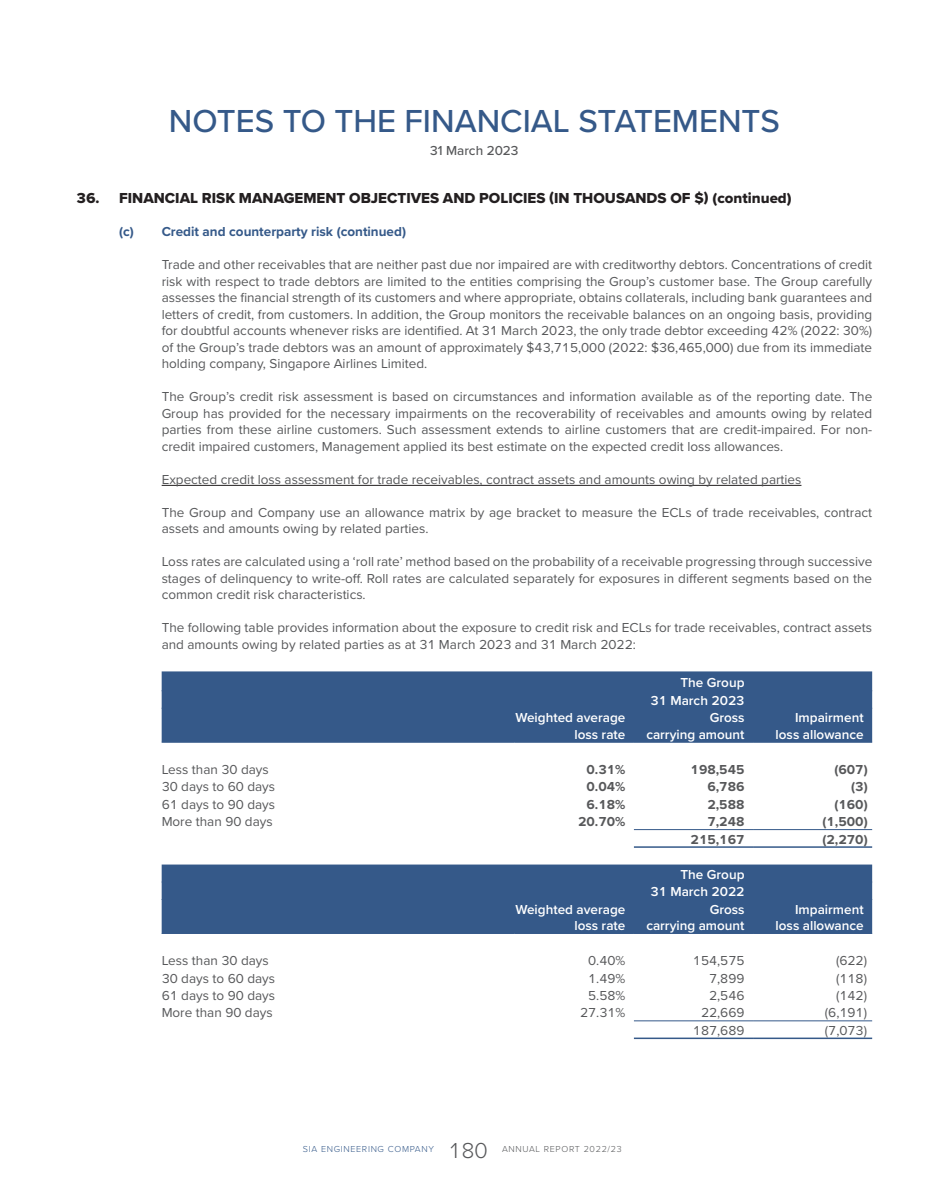
<style>
.page{position:relative;width:936px;height:1191px;background:#fff}
.page>*{position:absolute;margin:0;border:0;box-sizing:border-box;transform-origin:0 0}
.t1{font:500 33px "Proxima Nova";color:#355989}
.t2{font:300 22.5px "Proxima Nova";color:#57585a}
.t3{font:15px "Proxima Nova Extrabld";color:#231f20}
.t4{font:13.5px/16.5px "Proxima Nova";color:#57585a;text-align:justify}
.t5{font:600 13.5px/16.5px "Proxima Nova";color:#fff;text-align:right}
.t6{font:700 13.5px "Proxima Nova";color:#57585a}
.t7{font:700 13.5px "Proxima Nova";color:#355989}
.t8{font:500 13.5px "Proxima Nova";color:#57585a}
.t9{font:300 9px "Proxima Nova";letter-spacing:.075em;color:#355989}
.t10{font:300 9px "Proxima Nova";letter-spacing:.075em;color:#57585a}
</style>
<div class="page">
<hr style="left:162px;top:485px;width:639px;height:1px;background:#231f20">
<svg style="left:162px;top:671px;width:710px;height:262px;fill:#355989"></svg>
<hr style="left:162px;top:690px;width:352px;height:1px;background:#355989">
<hr style="left:753px;top:690px;width:119px;height:1px;background:#355989">
<hr style="left:162px;top:708px;width:352px;height:1px;background:#355989">
<hr style="left:753px;top:708px;width:119px;height:1px;background:#355989">
<hr style="left:162px;top:881px;width:352px;height:1px;background:#355989">
<hr style="left:753px;top:881px;width:119px;height:1px;background:#355989">
<hr style="left:162px;top:899px;width:352px;height:1px;background:#355989">
<hr style="left:162px;top:742px;width:352px;height:1px;background:#355989">
<hr style="left:514px;top:742px;width:120px;height:1px;background:#355989">
<hr style="left:634px;top:742px;width:119px;height:1px;background:#355989">
<hr style="left:753px;top:742px;width:119px;height:1px;background:#355989">
<hr style="left:753px;top:899px;width:119px;height:1px;background:#355989">
<hr style="left:514px;top:690px;width:120px;height:1px;background:#355989">
<hr style="left:634px;top:690px;width:119px;height:1px;background:#355989">
<hr style="left:514px;top:708px;width:120px;height:1px;background:#355989">
<hr style="left:634px;top:708px;width:119px;height:1px;background:#355989">
<hr style="left:634px;top:829px;width:119px;height:1px;background:#355989">
<hr style="left:753px;top:829px;width:119px;height:1px;background:#355989">
<hr style="left:514px;top:899px;width:120px;height:1px;background:#355989">
<hr style="left:634px;top:899px;width:119px;height:1px;background:#355989">
<hr style="left:634px;top:846px;width:119px;height:2px;background:#355989">
<hr style="left:753px;top:846px;width:119px;height:2px;background:#355989">
<hr style="left:514px;top:881px;width:120px;height:1px;background:#355989">
<hr style="left:634px;top:881px;width:119px;height:1px;background:#355989">
<hr style="left:162px;top:933px;width:352px;height:1px;background:#355989">
<hr style="left:514px;top:933px;width:120px;height:1px;background:#355989">
<hr style="left:634px;top:933px;width:119px;height:1px;background:#355989">
<hr style="left:753px;top:933px;width:119px;height:1px;background:#355989">
<hr style="left:634px;top:1020px;width:119px;height:1px;background:#355989">
<hr style="left:753px;top:1020px;width:119px;height:1px;background:#355989">
<hr style="left:634px;top:1037px;width:119px;height:2px;background:#355989">
<hr style="left:753px;top:1037px;width:119px;height:2px;background:#355989">
<h1 class="t1" style="left:169px;top:97px;width:612px">NOTES TO THE FINANCIAL STATEMENTS</h1>
<p class="t8" style="left:430px;top:140px;width:90px">31 March 2023</p>
<p class="t3" style="left:77px;top:187px;width:716px">36. FINANCIAL RISK MANAGEMENT OBJECTIVES AND POLICIES (IN THOUSANDS OF $) (continued)</p>
<p class="t7" style="left:119px;top:222px;width:288px">(c) Credit and counterparty risk (continued)</p>
<p class="t4" style="left:162px;top:256px;width:712px">Trade and other receivables that are neither past due nor impaired are with creditworthy debtors. Concentrations of credit risk with respect to trade debtors are limited to the entities comprising the Group’s customer base. The Group carefully assesses the financial strength of its customers and where appropriate, obtains collaterals, including bank guarantees and letters of credit, from customers. In addition, the Group monitors the receivable balances on an ongoing basis, providing for doubtful accounts whenever risks are identified. At 31 March 2023, the only trade debtor exceeding 42% (2022: 30%) of the Group’s trade debtors was an amount of approximately $43,715,000 (2022: $36,465,000) due from its immediate holding company, Singapore Airlines Limited.</p>
<p class="t4" style="left:162px;top:388px;width:712px">The Group’s credit risk assessment is based on circumstances and information available as of the reporting date. The Group has provided for the necessary impairments on the recoverability of receivables and amounts owing by related parties from these airline customers. Such assessment extends to airline customers that are credit-impaired. For non&shy;credit impaired customers, Management applied its best estimate on the expected credit loss allowances.</p>
<p class="t4" style="left:162px;top:470px;width:641px">Expected credit loss assessment for trade receivables, contract assets and amounts owing by related parties</p>
<p class="t4" style="left:162px;top:503px;width:712px">The Group and Company use an allowance matrix by age bracket to measure the ECLs of trade receivables, contract assets and amounts owing by related parties.</p>
<p class="t4" style="left:162px;top:553px;width:712px">Loss rates are calculated using a ‘roll rate’ method based on the probability of a receivable progressing through successive stages of delinquency to write-off. Roll rates are calculated separately for exposures in different segments based on the common credit risk characteristics.</p>
<p class="t4" style="left:162px;top:619px;width:712px">The following table provides information about the exposure to credit risk and ECLs for trade receivables, contract assets and amounts owing by related parties as at 31 March 2023 and 31 March 2022:</p>
<p class="t5" style="left:650px;top:674px;width:96px;line-height:17.4px">The Group<br>31 March 2023</p>
<p class="t5" style="left:515px;top:709px;width:111px">Weighted average loss rate</p>
<p class="t5" style="left:646px;top:709px;width:100px">Gross<br>carrying amount</p>
<p class="t5" style="left:775px;top:709px;width:89px">Impairment loss allowance</p>
<p class="t4" style="left:162px;top:760px;width:109px">Less than 30 days</p>
<p class="t6" style="left:586px;top:759px;width:40px">0.31%</p>
<p class="t6" style="left:690px;top:759px;width:55px">198,545</p>
<p class="t6" style="left:834px;top:759px;width:35px">(607)</p>
<p class="t4" style="left:162px;top:778px;width:115px">30 days to 60 days</p>
<p class="t6" style="left:586px;top:776px;width:40px">0.04%</p>
<p class="t6" style="left:707px;top:776px;width:39px">6,786</p>
<p class="t6" style="left:851px;top:776px;width:18px">(3)</p>
<p class="t4" style="left:162px;top:795px;width:115px">61 days to 90 days</p>
<p class="t6" style="left:586px;top:794px;width:40px">6.18%</p>
<p class="t6" style="left:707px;top:794px;width:39px">2,588</p>
<p class="t6" style="left:834px;top:794px;width:35px">(160)</p>
<p class="t4" style="left:162px;top:813px;width:113px">More than 90 days</p>
<p class="t6" style="left:578px;top:811px;width:49px">20.70%</p>
<p class="t6" style="left:707px;top:811px;width:39px">7,248</p>
<p class="t6" style="left:822px;top:811px;width:47px">(1,500)</p>
<p class="t6" style="left:690px;top:829px;width:55px">215,167</p>
<p class="t6" style="left:822px;top:829px;width:47px">(2,270)</p>
<p class="t5" style="left:650px;top:865px;width:96px;line-height:17.4px">The Group<br>31 March 2022</p>
<p class="t5" style="left:515px;top:900px;width:111px">Weighted average loss rate</p>
<p class="t5" style="left:646px;top:900px;width:100px">Gross<br>carrying amount</p>
<p class="t5" style="left:775px;top:900px;width:89px">Impairment loss allowance</p>
<p class="t4" style="left:162px;top:951px;width:109px">Less than 30 days</p>
<p class="t4" style="left:588px;top:951px;width:39px">0.40%</p>
<p class="t4" style="left:693px;top:951px;width:53px">154,575</p>
<p class="t4" style="left:836px;top:951px;width:32px">(622)</p>
<p class="t4" style="left:162px;top:969px;width:115px">30 days to 60 days</p>
<p class="t4" style="left:588px;top:969px;width:39px">1.49%</p>
<p class="t4" style="left:709px;top:969px;width:37px">7,899</p>
<p class="t4" style="left:836px;top:969px;width:32px">(118)</p>
<p class="t4" style="left:162px;top:986px;width:115px">61 days to 90 days</p>
<p class="t4" style="left:588px;top:986px;width:39px">5.58%</p>
<p class="t4" style="left:709px;top:986px;width:37px">2,546</p>
<p class="t4" style="left:836px;top:986px;width:32px">(142)</p>
<p class="t4" style="left:162px;top:1004px;width:113px">More than 90 days</p>
<p class="t4" style="left:580px;top:1004px;width:47px">27.31%</p>
<p class="t4" style="left:701px;top:1004px;width:45px">22,669</p>
<p class="t4" style="left:824px;top:1004px;width:44px">(6,191)</p>
<p class="t4" style="left:693px;top:1021px;width:53px">187,689</p>
<p class="t4" style="left:824px;top:1021px;width:44px">(7,073)</p>
<p class="t9" style="left:303px;top:1142px;width:132px">SIA ENGINEERING COMPANY</p>
<h2 class="t2" style="left:448px;top:1133px;width:41px">180</h2>
<p class="t10" style="left:502px;top:1142px;width:121px">ANNUAL REPORT 2022/23</p>
</div>
